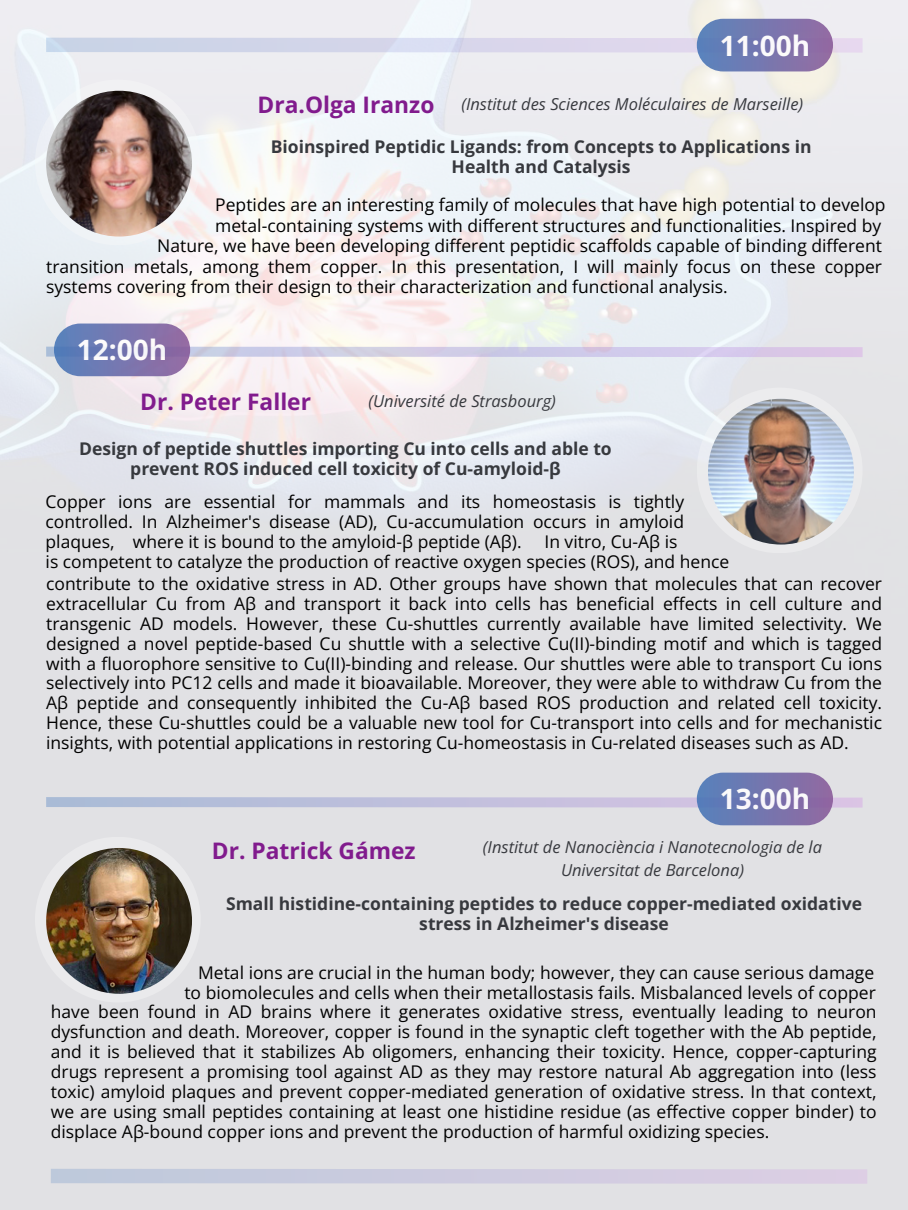
<style>
.page{position:relative;width:908px;height:1210px;background:#fff}
.page>*{position:absolute;margin:0;border:0;box-sizing:border-box;transform-origin:0 0}
.t1{font:700 28px "Open Sans";color:#fff}
.t2{font:700 22.75px "Open Sans";color:#811b8d}
.t3{font:17.5px/19.9px "Open Sans";color:#000;text-align:justify}
.t4{font:700 17.5px/19.9px "Open Sans";color:#37393e;text-align:center}
.t5{font:italic 16.45px/22.8px "Open Sans";color:#37393e;text-align:center}
</style>
<div class="page">
<img style="left:0;top:0;width:907px;height:1210px">
<div style="left:35px;top:80px;width:166px;height:165px;background:#f1f3f6;border-radius:50%"></div>
<img style="left:46px;top:91px;width:146px;height:145px;border-radius:50%">
<svg style="left:32px;top:30px;width:844px;height:30px;background:#e2e2ee"></svg>
<div style="left:696px;top:19px;width:136px;height:52px;background:linear-gradient(to right,#5b85bd,#936aa2);border-radius:26px"></div>
<svg style="left:36px;top:342px;width:836px;height:20px;background:#dfdcea"></svg>
<svg style="left:696px;top:387px;width:166px;height:166px;background:#e8e9eb"></svg>
<img style="left:707px;top:399px;width:146px;height:145px;border-radius:50%">
<div style="left:35px;top:837px;width:166px;height:165px;background:#eaeaec;border-radius:50%"></div>
<img style="left:46px;top:848px;width:146px;height:145px;border-radius:50%">
<svg style="left:36px;top:792px;width:836px;height:20px;background:#cfd0df"></svg>
<svg style="left:36px;top:1161px;width:845px;height:30px;background:#d7d6e1"></svg>
<div style="left:54px;top:323px;width:136px;height:53px;background:linear-gradient(to right,#5781bc,#956aa2);border-radius:26px"></div>
<div style="left:696px;top:772px;width:136px;height:53px;background:linear-gradient(to right,#5983bc,#9067a1);border-radius:26px"></div>
<h1 class="t1" style="left:719px;top:26px;width:92px">11:00h</h1>
<p class="t2" style="left:257px;top:89px;width:178px">Dra.Olga Iranzo</p>
<p class="t5" style="left:461px;top:93px;width:343px">(Institut des Sciences Moléculaires de Marseille)</p>
<p class="t4" style="left:271px;top:136px;width:542px">Bioinspired Peptidic Ligands: from Concepts to Applications in<br>Health and Catalysis</p>
<p class="t3" style="left:215px;top:194px;width:671px">Peptides are an interesting family of molecules that have high potential to develop</p>
<p class="t3" style="left:215px;top:215px;width:667px">metal-containing systems with different structures and functionalities. Inspired by</p>
<p class="t3" style="left:157px;top:235px;width:726px">Nature, we have been developing different peptidic scaffolds capable of binding different</p>
<p class="t3" style="left:46px;top:256px;width:837px">transition metals, among them copper. In this presentation, I will mainly focus on these copper systems covering from their design to their characterization and functional analysis.</p>
<h1 class="t1" style="left:77px;top:330px;width:92px">12:00h</h1>
<p class="t2" style="left:140px;top:385px;width:172px">Dr. Peter Faller</p>
<p class="t5" style="left:368px;top:389px;width:189px">(Université de Strasbourg)</p>
<p class="t4" style="left:79px;top:438px;width:534px">Design of peptide shuttles importing Cu into cells and able to prevent ROS induced cell toxicity of Cu-amyloid-β</p>
<p class="t3" style="left:46px;top:491px;width:639px">Copper ions are essential for mammals and its homeostasis is tightly controlled. In Alzheimer's disease (AD), Cu-accumulation occurs in amyloid plaques, where it is bound to the amyloid-β peptide (Aβ).</p>
<p class="t3" style="left:544px;top:531px;width:135px">In vitro, Cu-Aβ is</p>
<p class="t3" style="left:46px;top:573px;width:837px">contribute to the oxidative stress in AD. Other groups have shown that molecules that can recover extracellular Cu from Aβ and transport it back into cells has beneficial effects in cell culture and transgenic AD models. However, these Cu-shuttles currently available have limited selectivity. We designed a novel peptide-based Cu shuttle with a selective Cu(II)-binding motif and which is tagged with a fluorophore sensitive to Cu(II)-binding and release. Our shuttles were able to transport Cu ions selectively into PC12 cells and made it bioavailable. Moreover, they were able to withdraw Cu from the Aβ peptide and consequently inhibited the Cu-Aβ based ROS production and related cell toxicity.<br>Hence, these Cu-shuttles could be a valuable new tool for Cu-transport into cells and for mechanistic insights, with potential applications in restoring Cu-homeostasis in Cu-related diseases such as AD.</p>
<p class="t3" style="left:46px;top:551px;width:685px">is competent to catalyze the production of reactive oxygen species (ROS), and hence</p>
<h1 class="t1" style="left:719px;top:779px;width:92px">13:00h</h1>
<p class="t2" style="left:212px;top:834px;width:205px">Dr. Patrick Gámez</p>
<p class="t5" style="left:483px;top:835px;width:340px">(Institut de Nanociència i Nanotecnologia de la<br>Universitat de Barcelona)</p>
<p class="t4" style="left:226px;top:893px;width:637px">Small histidine-containing peptides to reduce copper-mediated oxidative stress in Alzheimer's disease</p>
<p class="t3" style="left:198px;top:962px;width:677px">Metal ions are crucial in the human body; however, they can cause serious damage</p>
<p class="t3" style="left:184px;top:982px;width:692px">to biomolecules and cells when their metallostasis fails. Misbalanced levels of copper</p>
<p class="t3" style="left:51px;top:1001px;width:827px">have been found in AD brains where it generates oxidative stress, eventually leading to neuron dysfunction and death. Moreover, copper is found in the synaptic cleft together with the Ab peptide, and it is believed that it stabilizes Ab oligomers, enhancing their toxicity. Hence, copper-capturing drugs represent a promising tool against AD as they may restore natural Ab aggregation into (less toxic) amyloid plaques and prevent copper-mediated generation of oxidative stress. In that context, we are using small peptides containing at least one histidine residue (as effective copper binder) to displace Aβ-bound copper ions and prevent the production of harmful oxidizing species.</p>
</div>
